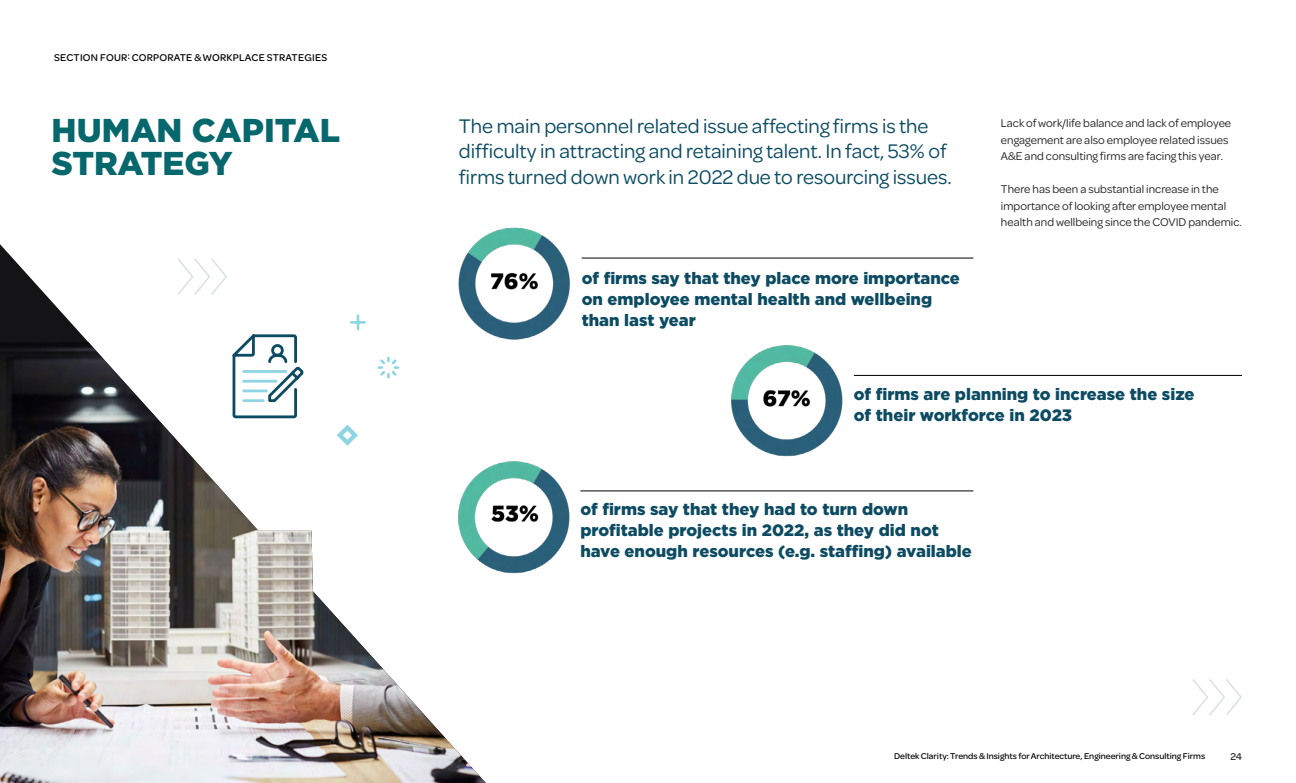
<style>
.page{position:relative;width:1296px;height:783px;background:#fff}
.page>*{position:absolute;margin:0;border:0;box-sizing:border-box;transform-origin:0 0}
.t1{font:900 33px/33px "Gotham";color:#06676d}
.t2{font:21px/25.5px "Omnes";color:#0c4b62}
.t3{font:900 16.5px/21px "Gotham";color:#0c4b62}
.t4{font:12px/16.5px "Omnes";color:#232222}
.t5{font:500 10.5px "Omnes";letter-spacing:.02em;color:#000}
.t6{font:500 10.5px "Omnes";color:#232222}
.t7{font:500 9px "Omnes";color:#000}
</style>
<div class="page">
<hr style="left:582px;top:258px;width:391px;height:1px;background:#000">
<hr style="left:580px;top:491px;width:393px;height:1px;background:#000">
<img style="left:475px;top:227px;width:117px;height:113px">
<img style="left:486px;top:461px;width:106px;height:113px">
<hr style="left:854px;top:375px;width:388px;height:1px;background:#000">
<img style="left:731px;top:345px;width:134px;height:112px">
<svg style="left:1192px;top:679px;width:50px;height:36px"></svg>
<svg style="left:0;top:244px;width:486px;height:98px"></svg>
<img style="left:0;top:342px;width:486px;height:441px">
<p class="t5" style="left:54px;top:50px;width:275px">SECTION FOUR: CORPORATE &amp; WORKPLACE STRATEGIES</p>
<h1 class="t1" style="left:52px;top:114px;width:290px">HUMAN CAPITAL<br>STRATEGY</h1>
<p class="t2" style="left:459px;top:112px;width:494px">The main personnel related issue affecting firms is the difficulty in attracting and retaining talent. In fact, 53% of firms turned down work in 2022 due to resourcing issues.</p>
<p class="t3" style="left:582px;top:267px;width:380px">of firms say that they place more importance on employee mental health and wellbeing than last year</p>
<p class="t4" style="left:1001px;top:114px;width:232px">Lack of work/life balance and lack of employee engagement are also employee related issues<br>A&amp;E and consulting firms are facing this year.</p>
<p class="t4" style="left:1001px;top:180px;width:243px">There has been a substantial increase in the importance of looking after employee mental health and wellbeing since the COVID pandemic.</p>
<p class="t3" style="left:854px;top:383px;width:342px">of firms are planning to increase the size of their workforce in 2023</p>
<p class="t3" style="left:580px;top:498px;width:393px">of firms say that they had to turn down profitable projects in 2022, as they did not have enough resources (e.g. staffing) available</p>
<p class="t7" style="left:894px;top:750px;width:313px">Deltek Clarity: Trends &amp; Insights for Architecture, Engineering &amp; Consulting Firms</p>
<p class="t6" style="left:1230px;top:749px;width:13px">24</p>
</div>
